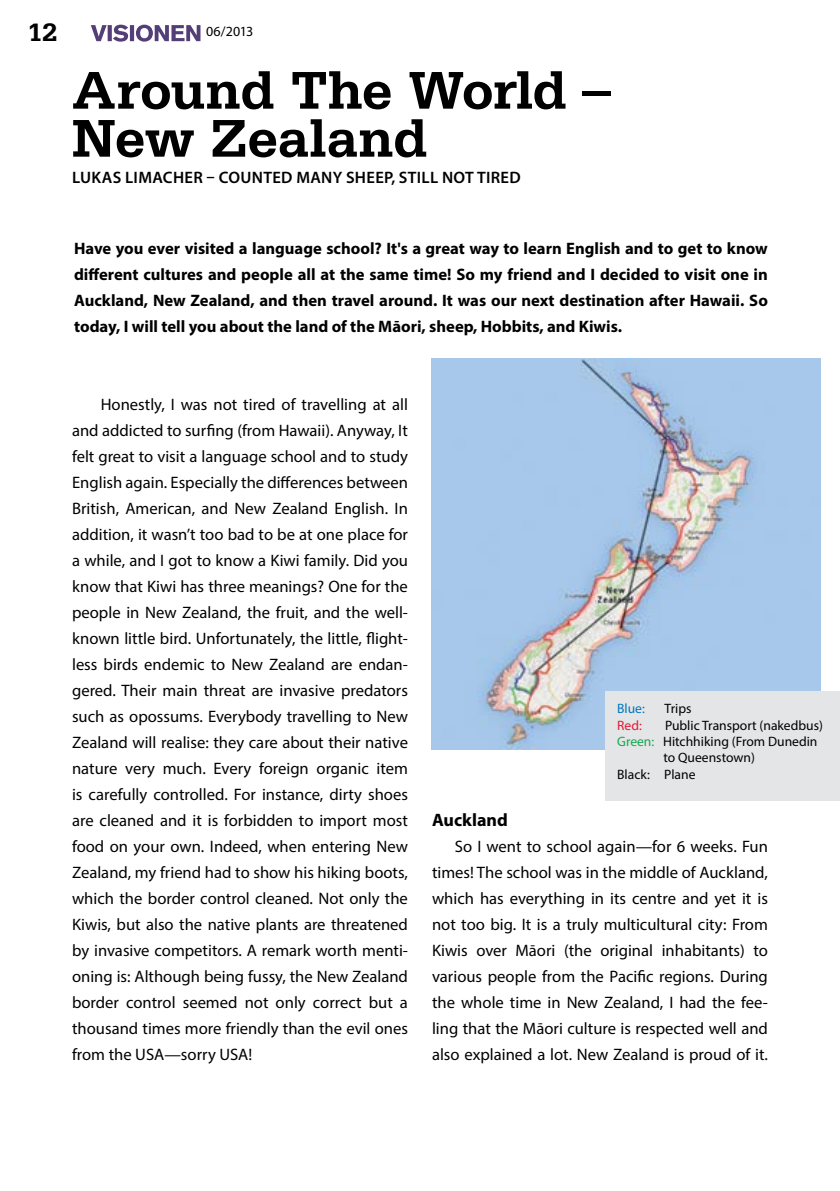
<style>
.page{position:relative;width:840px;height:1191px;background:#fff}
.page>*{position:absolute;margin:0;border:0;box-sizing:border-box;transform-origin:0 0}
.t1{font:700 56px/48px "Serifa Std";letter-spacing:-.015em;color:#000}
.t2{font:700 26.6px "Serifa Std";color:#000;scale:1.05 1}
.t3{font:700 18px "Myriad Pro";color:#000}
.t4{font:16.6px/26px "Myriad Pro";color:#000;text-align:justify}
.t5{font:700 16.6px/26px "Myriad Pro";color:#000;text-align:justify}
.t6{font:600 16.6px "Myriad Pro";letter-spacing:-.005em;color:#000}
.t7{font:14px "Myriad Pro";color:#000}
.t8{font:13.6px "Myriad Pro";color:#000}
.t9{font:13.6px "Myriad Pro";color:#0077be}
.t10{font:13.6px "Myriad Pro";color:#e31837}
.s1{color:#13a851}
</style>
<div class="page">
<img style="left:431px;top:358px;width:389px;height:391px">
<div style="left:605px;top:692px;width:234px;height:109px;background:#e4e5e6"></div>
<svg style="left:91px;top:25px;width:109px;height:17px"></svg>
<h2 class="t2" style="left:27px;top:17px;width:31px">12</h2>
<p class="t7" style="left:206px;top:22px;width:49px">06/2013</p>
<h1 class="t1" style="left:72px;top:66px;width:540px">Around The World –<br>New Zealand</h1>
<p class="t6" style="left:72px;top:167px;width:19px">LUKAS</p>
<p class="t6" style="left:125px;top:167px;width:20px">LIMACHER</p>
<p class="t6" style="left:206px;top:167px;width:45px">– COUNTED</p>
<p class="t6" style="left:296px;top:167px;width:13px">MAN</p>
<p class="t6" style="left:332px;top:167px;width:24px">Y SHEEP</p>
<p class="t6" style="left:391px;top:167px;width:17px">, STILL</p>
<p class="t6" style="left:442px;top:167px;width:45px">NOT TIRED</p>
<p class="t5" style="left:74px;top:235px;width:695px">Have you ever visited a language school? It's a great way to learn English and to get to know different cultures and people all at the same time! So my friend and I decided to visit one in Auckland, New Zealand, and then travel around. It was our next destination after Hawaii. So today, I will tell you about the land of the Māori, sheep, Hobbits, and Kiwis.</p>
<p class="t4" style="left:72px;top:391px;width:337px;text-indent:29px">Honestly, I was not tired of travelling at all and addicted to surfing (from Hawaii). Anyway, It felt great to visit a language school and to study English again. Especially the differences between British, American, and New Zealand English. In addition, it wasn’t too bad to be at one place for a while, and I got to know a Kiwi family. Did you know that Kiwi has three meanings? One for the people in New Zealand, the fruit, and the well&shy;known little bird. Unfortunately, the little, flight&shy;less birds endemic to New Zealand are endan&shy;gered. Their main threat are invasive predators such as opossums. Everybody travelling to New Zealand will realise: they care about their native nature very much. Every foreign organic item is carefully controlled. For instance, dirty shoes are cleaned and it is forbidden to import most food on your own. Indeed, when entering New Zealand, my friend had to show his hiking boots, which the border control cleaned. Not only the Kiwis, but also the native plants are threatened by invasive competitors. A remark worth menti&shy;oning is: Although being fussy, the New Zealand border control seemed not only correct but a thousand times more friendly than the evil ones from the USA—sorry USA!</p>
<p class="t9" style="left:617px;top:700px;width:29px">Blue:</p>
<p class="t8" style="left:664px;top:700px;width:28px">Trips</p>
<p class="t10" style="left:617px;top:716px;width:26px">Red:</p>
<p class="t8" style="left:664px;top:716px;width:159px">Public Transport (nakedbus)</p>
<p class="t8" style="left:617px;top:733px;width:202px"><span class="s1">Green:</span> Hitchhiking (From Dunedin</p>
<p class="t8" style="left:663px;top:749px;width:93px">to Queenstown)</p>
<p class="t8" style="left:617px;top:765px;width:80px">Black: Plane</p>
<p class="t3" style="left:432px;top:808px;width:77px">Auckland</p>
<p class="t4" style="left:432px;top:833px;width:337px;text-indent:23px">So I went to school again—for 6 weeks. Fun times! The school was in the middle of Auckland, which has everything in its centre and yet it is not too big. It is a truly multicultural city: From Kiwis over Māori (the original inhabitants) to various people from the Pacific regions. During the whole time in New Zealand, I had the fee&shy;ling that the Māori culture is respected well and also explained a lot. New Zealand is proud of it.</p>
</div>
